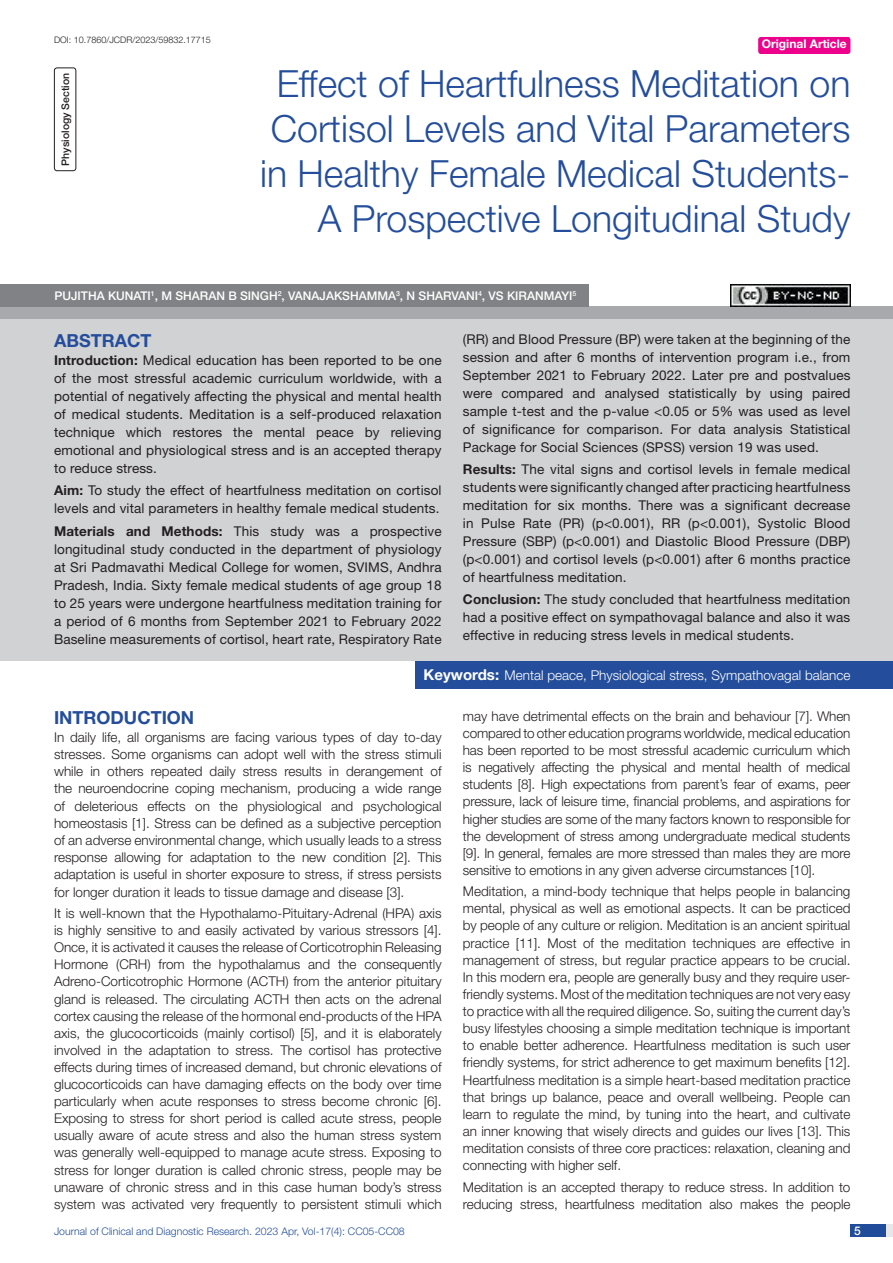
<style>
.page{position:relative;width:893px;height:1263px;background:#fff}
.page>*{position:absolute;margin:0;border:0;box-sizing:border-box;transform-origin:0 0}
.t1{font:300 37.5px/45px "Helvetica Neue";color:#244e9b;text-align:right}
.Heading{font:700 18px "Helvetica Neue";color:#244e9b}
.Abstract_head{font:700 18px "Helvetica Neue";color:#244e9b}
.Body_text{font:300 13.5px/17.1px "Helvetica Neue";letter-spacing:-.005em;color:#231f20;text-align:justify}
.Abstract_Text{font:13.5px/18px "Helvetica Neue";letter-spacing:.01em;color:#231f20;text-align:justify}
.Key_words{font:300 13.5px "Helvetica Neue";color:#fff}
.Author{font:500 12px "Helvetica Neue";color:#fff}
.t2{font:700 12px "Helvetica Neue";color:#fff}
.t3{font:300 10.5px "Helvetica Neue";color:#244e9b}
.section{font:500 10.5px "Helvetica Neue";color:#231f20}
.DOI{font:300 9px "Helvetica Neue";color:#231f20}
.s1{font-weight:700}
.s2{font-weight:700;font-size:15px}
</style>
<div class="page">
<div style="left:850px;top:1224px;width:43px;height:13px;background:#e6e7e9"></div>
<div style="left:850px;top:1224px;width:35px;height:13px;background:#214c99"></div>
<div style="left:758px;top:37px;width:92px;height:17px;background:#ed028c;border-radius:3px"></div>
<div style="left:54px;top:68px;width:22px;height:103px;border:1px solid #231f20;border-radius:3px"></div>
<div style="left:0;top:307px;width:893px;height:12px;background:#a8a9ad"></div>
<div style="left:0;top:284px;width:588px;height:23px;background:#808285"></div>
<div style="left:0;top:319px;width:893px;height:342px;background:#d1d2d4"></div>
<div style="left:416px;top:661px;width:477px;height:27px;background:#244e9b"></div>
<img style="left:730px;top:284px;width:120px;height:23px">
<p class="DOI" style="left:54px;top:35px;width:158px">DOI: 10.7860/JCDR/2023/59832.17715</p>
<p class="t2" style="left:762px;top:37px;width:87px">Original Article</p>
<p class="section" style="left:59px;top:166px;width:94px;rotate:-90deg">PHYSIOLOGY SECTION</p>
<p class="t1" style="left:260px;top:60px;width:592px">Effect of Heartfulness Meditation on Cortisol Levels and Vital Parameters in Healthy Female Medical Students-A Prospective Longitudinal Study</p>
<p class="Author" style="left:54px;top:289px;width:523px">PUJITHA KUNATI<sup>1</sup>, M SHARAN B SINGH<sup>2</sup>, VANAJAKS HAMMA<sup>3</sup>, N SHARVANI<sup>4</sup>, VS KIRANMAYI<sup>5</sup></p>
<p class="Abstract_head" style="left:54px;top:329px;width:99px">ABSTRACT</p>
<p class="Abstract_Text" style="left:54px;top:351px;width:389px"><span class="s1">Introduction:</span> Medical education has been reported to be one of the most stressful academic curriculum worldwide, with a potential of negatively affecting the physical and mental health of medical students. Meditation is a self-produced relaxation technique which restores the mental peace by relieving emotional and physiological stress and is an accepted therapy to reduce stress.</p>
<p class="Abstract_Text" style="left:54px;top:481px;width:389px"><span class="s1">Aim:</span> To study the effect of heartfulness meditation on cortisol levels and vital parameters in healthy female medical students.</p>
<p class="Abstract_Text" style="left:54px;top:521px;width:389px"><span class="s1">Materials and Methods:</span> This study was a prospective longitudinal study conducted in the department of physiology at Sri Padmavathi Medical College for women, SVIMS, Andhra Pradesh, India. Sixty female medical students of age group 18 to 25 years were undergone heartfulness meditation training for a period of 6 months from September 2021 to February 2022<br>Baseline measurements of cortisol, heart rate, Respiratory Rate</p>
<p class="Abstract_Text" style="left:463px;top:330px;width:389px">(RR) and Blood Pressure (BP) were taken at the beginning of the session and after 6 months of intervention program i.e., from September 2021 to February 2022. Later pre and postvalues were compared and analysed statistically by using paired sample t-test and the p-value &lt;0.05 or 5% was used as level of significance for comparison. For data analysis Statistical Package for Social Sciences (SPSS) version 19 was used.</p>
<p class="Abstract_Text" style="left:463px;top:460px;width:389px"><span class="s1">Results:</span> The vital signs and cortisol levels in female medical students were significantly changed after practicing heartfulness meditation for six months. There was a significant decrease in Pulse Rate (PR) (p&lt;0.001), RR (p&lt;0.001), Systolic Blood Pressure (SBP) (p&lt;0.001) and Diastolic Blood Pressure (DBP) (p&lt;0.001) and cortisol levels (p&lt;0.001) after 6 months practice of heartfulness meditation.</p>
<p class="Abstract_Text" style="left:463px;top:590px;width:389px"><span class="s1">Conclusion:</span> The study concluded that heartfulness meditation had a positive effect on sympathovagal balance and also it was effective in reducing stress levels in medical students.</p>
<p class="Key_words" style="left:424px;top:667px;width:428px"><span class="s2">Keywords:</span> Mental peace, Physiological stress, Sympathovagal balance</p>
<p class="Heading" style="left:54px;top:707px;width:142px">INTRODUCTION</p>
<p class="Body_text" style="left:54px;top:728px;width:389px">In daily life, all organisms are facing various types of day to-day stresses. Some organisms can adopt well with the stress stimuli while in others repeated daily stress results in derangement of the neuroendocrine coping mechanism, producing a wide range of deleterious effects on the physiological and psychological homeostasis [1]. Stress can be defined as a subjective perception of an adverse environmental change, which usually leads to a stress response allowing for adaptation to the new condition [2]. This adaptation is useful in shorter exposure to stress, if stress persists for longer duration it leads to tissue damage and disease [3].</p>
<p class="Body_text" style="left:54px;top:904px;width:389px">It is well-known that the Hypothalamo-Pituitary-Adrenal (HPA) axis is highly sensitive to and easily activated by various stressors [4].<br>Once, it is activated it causes the release of Corticotrophin Releasing Hormone (CRH) from the hypothalamus and the consequently Adreno-Corticotrophic Hormone (ACTH) from the anterior pituitary gland is released. The circulating ACTH then acts on the adrenal cortex causing the release of the hormonal end-products of the HPA axis, the glucocorticoids (mainly cortisol) [5], and it is elaborately involved in the adaptation to stress. The cortisol has protective effects during times of increased demand, but chronic elevations of glucocorticoids can have damaging effects on the body over time particularly when acute responses to stress become chronic [6].<br>Exposing to stress for short period is called acute stress, people usually aware of acute stress and also the human stress system was generally well-equipped to manage acute stress. Exposing to stress for longer duration is called chronic stress, people may be unaware of chronic stress and in this case human body’s stress system was activated very frequently to persistent stimuli which</p>
<p class="Body_text" style="left:463px;top:707px;width:389px">may have detrimental effects on the brain and behaviour [7]. When compared to other education programs worldwide, medical education has been reported to be most stressful academic curriculum which is negatively affecting the physical and mental health of medical students [8]. High expectations from parent’s fear of exams, peer pressure, lack of leisure time, financial problems, and aspirations for higher studies are some of the many factors known to responsible for the development of stress among undergraduate medical students [9]. In general, females are more stressed than males they are more sensitive to emotions in any given adverse circumstances [10].</p>
<p class="Body_text" style="left:463px;top:883px;width:389px">Meditation, a mind-body technique that helps people in balancing mental, physical as well as emotional aspects. It can be practiced by people of any culture or religion. Meditation is an ancient spiritual practice [11]. Most of the meditation techniques are effective in management of stress, but regular practice appears to be crucial.<br>In this modern era, people are generally busy and they require user&shy;friendly systems. Most of the meditation techniques are not very easy to practice with all the required diligence. So, suiting the current day’s busy lifestyles choosing a simple meditation technique is important to enable better adherence. Heartfulness meditation is such user friendly systems, for strict adherence to get maximum benefits [12].<br>Heartfulness meditation is a simple heart-based meditation practice that brings up balance, peace and overall wellbeing. People can learn to regulate the mind, by tuning into the heart, and cultivate an inner knowing that wisely directs and guides our lives [13]. This meditation consists of three core practices: relaxation, cleaning and connecting with higher self.</p>
<p class="Body_text" style="left:463px;top:1178px;width:389px">Meditation is an accepted therapy to reduce stress. In addition to reducing stress, heartfulness meditation also makes the people</p>
<p class="t3" style="left:54px;top:1225px;width:352px">Journal of Clinical and Diagnostic Research. 2023 Apr, Vol-17(4): CC05-CC08</p>
<p class="Author" style="left:854px;top:1223px;width:8px">5</p>
</div>
